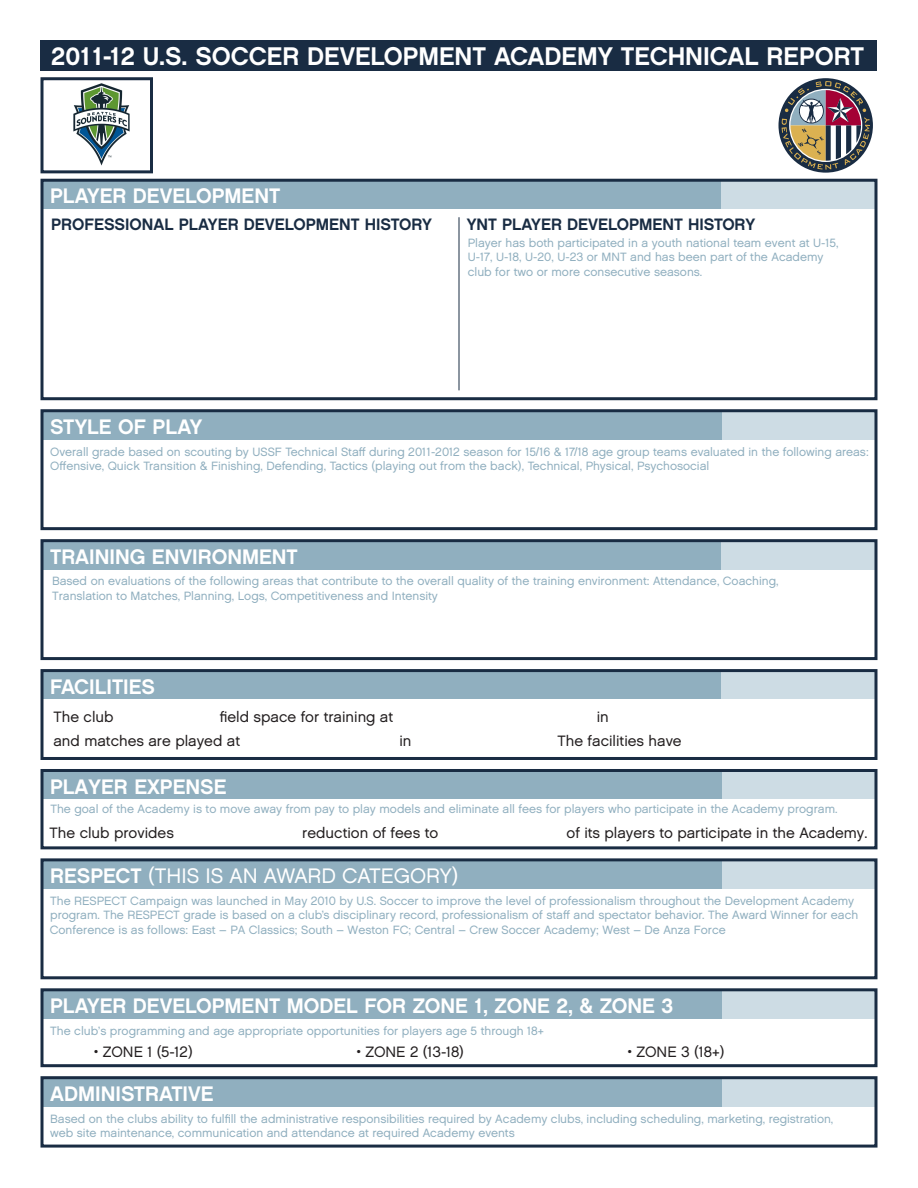
<style>
.page{position:relative;width:918px;height:1188px;background:#fff}
.page>*{position:absolute;margin:0;border:0;box-sizing:border-box;transform-origin:0 0}
.t1{font:25.5px "Chalet New York Nineteen Sixty";color:#fff}
.t2{font:21px "Chalet New York Nineteen Sixty";color:#fff}
.t3{font:21px "Chalet London Nineteen Sixty";color:#fff}
.t4{font:16.5px "Chalet New York Nineteen Sixty";color:#192c43}
.t5{font:15px "Chalet London Nineteen Sixty";color:#231f20}
.t6{font:12px/14.4px "Chalet London Nineteen Sixty";color:#90afbf}
.s1{font-family:"Chalet New York Nineteen Sixty"}
</style>
<div class="page">
<div style="left:42px;top:541px;width:833px;height:28px;background:#90afbf"></div>
<div style="left:42px;top:671px;width:833px;height:28px;background:#90afbf"></div>
<div style="left:42px;top:770px;width:833px;height:29px;background:#90afbf"></div>
<div style="left:42px;top:860px;width:833px;height:29px;background:#90afbf"></div>
<div style="left:722px;top:541px;width:153px;height:28px;background:#cddce4"></div>
<div style="left:722px;top:671px;width:153px;height:28px;background:#cddce4"></div>
<div style="left:722px;top:770px;width:154px;height:29px;background:#cddce4"></div>
<div style="left:722px;top:860px;width:154px;height:29px;background:#cddce4"></div>
<div style="left:42px;top:411px;width:833px;height:28px;background:#90afbf"></div>
<div style="left:722px;top:411px;width:154px;height:28px;background:#cddce4"></div>
<div style="left:42px;top:180px;width:833px;height:29px;background:#90afbf"></div>
<div style="left:40px;top:40px;width:838px;height:31px;background:#192c43"></div>
<svg style="left:779px;top:78px;width:94px;height:95px"></svg>
<hr style="left:459px;top:217px;width:1px;height:173px;background:#192c43">
<div style="left:41px;top:409px;width:836px;height:121px;border:3px solid #192c43"></div>
<div style="left:41px;top:539px;width:836px;height:121px;border:3px solid #192c43"></div>
<div style="left:41px;top:669px;width:836px;height:91px;border:3px solid #192c43"></div>
<div style="left:41px;top:769px;width:836px;height:80px;border:3px solid #192c43"></div>
<div style="left:41px;top:858px;width:836px;height:121px;border:3px solid #192c43"></div>
<div style="left:42px;top:990px;width:833px;height:29px;background:#90afbf"></div>
<div style="left:722px;top:990px;width:154px;height:29px;background:#cddce4"></div>
<div style="left:41px;top:988px;width:836px;height:79px;border:3px solid #192c43"></div>
<div style="left:42px;top:1078px;width:833px;height:28px;background:#90afbf"></div>
<div style="left:722px;top:1078px;width:154px;height:28px;background:#cddce4"></div>
<div style="left:41px;top:1076px;width:836px;height:72px;border:3px solid #192c43"></div>
<div style="left:41px;top:77px;width:112px;height:96px;border:3px solid #192c43"></div>
<div style="left:722px;top:180px;width:153px;height:29px;background:#cddce4"></div>
<div style="left:41px;top:179px;width:836px;height:221px;border:3px solid #192c43"></div>
<img style="left:73px;top:83px;width:57px;height:83px">
<h1 class="t1" style="left:51px;top:40px;width:814px">2011-12 U.S. SOCCER DEVELOPMENT ACADEMY TECHNICAL REPORT</h1>
<h2 class="t2" style="left:50px;top:183px;width:232px">PLAYER DEVELOPMENT</h2>
<h3 class="t4" style="left:51px;top:214px;width:382px">PROFESSIONAL PLAYER DEVELOPMENT HISTORY</h3>
<h3 class="t4" style="left:467px;top:213px;width:290px">YNT PLAYER DEVELOPMENT HISTORY</h3>
<h2 class="t2" style="left:50px;top:413px;width:154px">STYLE OF PLAY</h2>
<p class="t6" style="left:468px;top:236px;width:372px">Player has both participated in a youth national team event at U-15,<br>U-17, U-18, U-20, U-23 or MNT and has been part of the Academy club for two or more consecutive seasons.</p>
<p class="t6" style="left:50px;top:444px;width:820px">Overall grade based on scouting by USSF Technical Staff during 2011-2012 season for 15/16 &amp; 17/18 age group teams evaluated in the following areas:<br>Offensive, Quick Transition &amp; Finishing, Defending, Tactics (playing out from the back), Technical, Physical, Psychosocial</p>
<h2 class="t2" style="left:50px;top:543px;width:249px">TRAINING ENVIRONMENT</h2>
<p class="t6" style="left:52px;top:574px;width:728px">Based on evaluations of the following areas that contribute to the overall quality of the training environment: Attendance, Coaching,<br>Translation to Matches, Planning, Logs, Competitiveness and Intensity</p>
<h2 class="t2" style="left:50px;top:673px;width:107px">FACILITIES</h2>
<p class="t5" style="left:53px;top:707px;width:62px">The club</p>
<p class="t5" style="left:220px;top:707px;width:175px">field space for training at</p>
<p class="t5" style="left:597px;top:707px;width:14px">in</p>
<p class="t5" style="left:53px;top:731px;width:188px">and matches are played at</p>
<p class="t5" style="left:399px;top:731px;width:14px">in</p>
<p class="t5" style="left:557px;top:731px;width:126px">The facilities have</p>
<h2 class="t2" style="left:50px;top:773px;width:178px">PLAYER EXPENSE</h2>
<p class="t6" style="left:50px;top:802px;width:789px">The goal of the Academy is to move away from pay to play models and eliminate all fees for players who participate in the Academy program.</p>
<p class="t5" style="left:50px;top:823px;width:126px">The club provides</p>
<p class="t5" style="left:302px;top:823px;width:137px">reduction of fees to</p>
<p class="t5" style="left:567px;top:823px;width:302px">of its players to participate in the Academy.</p>
<h2 class="t3" style="left:50px;top:863px;width:410px"><span class="s1">RESPECT</span> (THIS IS AN AWARD CATEGORY)</h2>
<p class="t6" style="left:50px;top:893px;width:810px">The RESPECT Campaign was launched in May 2010 by U.S. Soccer to improve the level of professionalism throughout the Development Academy program. The RESPECT grade is based on a club’s disciplinary record, professionalism of staff and spectator behavior. The Award Winner for each</p>
<p class="t6" style="left:50px;top:922px;width:678px">Conference is as follows: East – PA Classics; South – Weston FC; Central – Crew Soccer Academy; West – De Anza Force</p>
<h2 class="t2" style="left:50px;top:992px;width:625px">PLAYER DEVELOPMENT MODEL FOR ZONE 1, ZONE 2, &amp; ZONE 3</h2>
<p class="t5" style="left:94px;top:1042px;width:100px">• ZONE 1 (5-12)</p>
<p class="t5" style="left:356px;top:1042px;width:109px">• ZONE 2 (13-18)</p>
<p class="t5" style="left:628px;top:1042px;width:98px">• ZONE 3 (18+)</p>
<h2 class="t2" style="left:50px;top:1080px;width:165px">ADMINISTRATIVE</h2>
<p class="t6" style="left:50px;top:1111px;width:785px">Based on the clubs ability to fulfill the administrative responsibilities required by Academy clubs, including scheduling, marketing, registration, web site maintenance, communication and attendance at required Academy events</p>
<p class="t6" style="left:50px;top:1023px;width:495px">The club’s programming and age appropriate opportunities for players age 5 through 18+</p>
</div>
